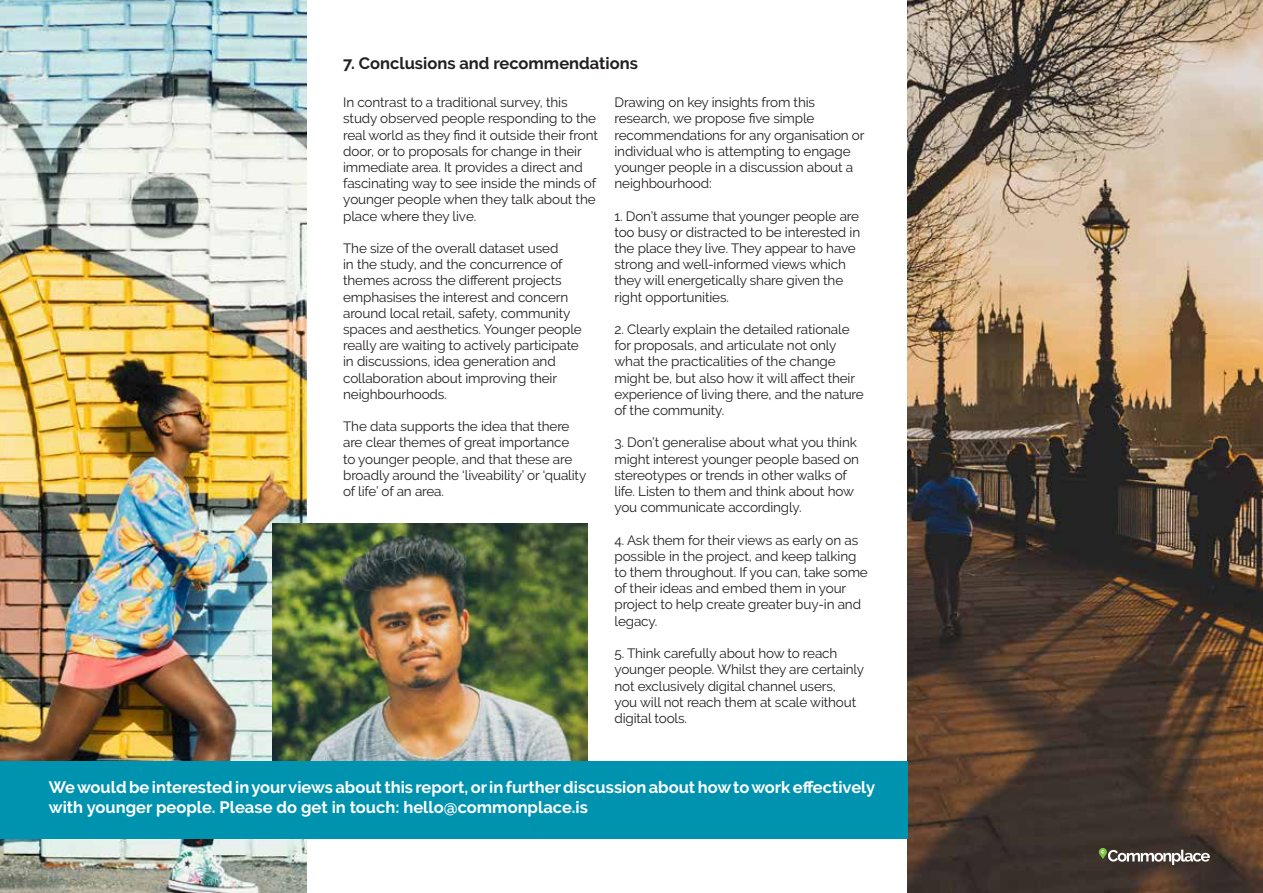
<style>
.page{position:relative;width:1263px;height:893px;background:#fff}
.page>*{position:absolute;margin:0;border:0;box-sizing:border-box;transform-origin:0 0}
.t1{font:700 16.5px/19.8px "Raleway";color:#fff}
.t2{font:700 16.5px "Raleway";color:#231f20}
.t3{font:13.5px/16.2px "Raleway";letter-spacing:-.01em;color:#231f20}
.s1{font-style:inherit}
</style>
<div class="page">
<img style="left:907px;top:0;width:356px;height:893px">
<svg style="left:1099px;top:848px;width:111px;height:17px"></svg>
<img style="left:0;top:0;width:306px;height:893px">
<img style="left:273px;top:524px;width:314px;height:237px">
<div style="left:0;top:761px;width:907px;height:78px;background:#0093af"></div>
<p class="t2" style="left:343px;top:54px;width:296px">7. Conclusions and recommendations</p>
<p class="t3" style="left:343px;top:94px;width:256px">In contrast to a traditional survey, this study observed people responding to the real world as they find it outside their front door, or to proposals for change in their immediate area. It provides a direct and fascinating way to see inside the minds of younger people when they talk about the place <span class="s1">where</span> they live.</p>
<p class="t3" style="left:343px;top:240px;width:240px">The size of the overall dataset used<br>in the study, and the concurrence of themes across the different projects emphasises the interest and concern around local retail, safety, community spaces and aesthetics. Younger people really are waiting to actively participate in discussions, idea generation and collaboration about improving their neighbourhoods.</p>
<p class="t3" style="left:343px;top:418px;width:245px">The data supports the idea that there are clear themes of great importance<br>to younger people, and that these are broadly around the ‘liveability’ or ‘quality of life’ of an area.</p>
<p class="t3" style="left:614px;top:94px;width:252px">Drawing on key insights from this research, we propose five simple recommendations for any organisation or individual who is attempting to engage younger people in a discussion about a neighbourhood:</p>
<p class="t3" style="left:614px;top:208px;width:247px">1. Don’t assume that younger people are too busy or distracted to be interested in the place they live. They appear to have strong and well-informed views which they will energetically share given the right opportunities.</p>
<p class="t3" style="left:614px;top:321px;width:251px">2. Clearly explain the detailed rationale for proposals, and articulate not only what the practicalities of the change might be, but also how it will affect their experience of living there, and the nature of the community.</p>
<p class="t3" style="left:614px;top:435px;width:246px">3. Don’t generalise about what you think might interest younger people based on stereotypes or trends in other walks of life. Listen to them and think about how you communicate accordingly.</p>
<p class="t3" style="left:614px;top:532px;width:255px">4. Ask them for their views as early on as possible in the project, and keep talking to them throughout. If you can, take some of their ideas and embed them in your project to help create greater buy-in and legacy.</p>
<p class="t3" style="left:614px;top:645px;width:251px">5. Think carefully about how to reach younger people. Whilst they are certainly not exclusively digital channel users,<br>you will not reach them at scale without digital tools.</p>
<p class="t1" style="left:49px;top:777px;width:828px">We would be interested in your views about this report, or in further discussion about how to work effectively with younger people. Please do get in touch: hello@commonplace.is</p>
</div>
